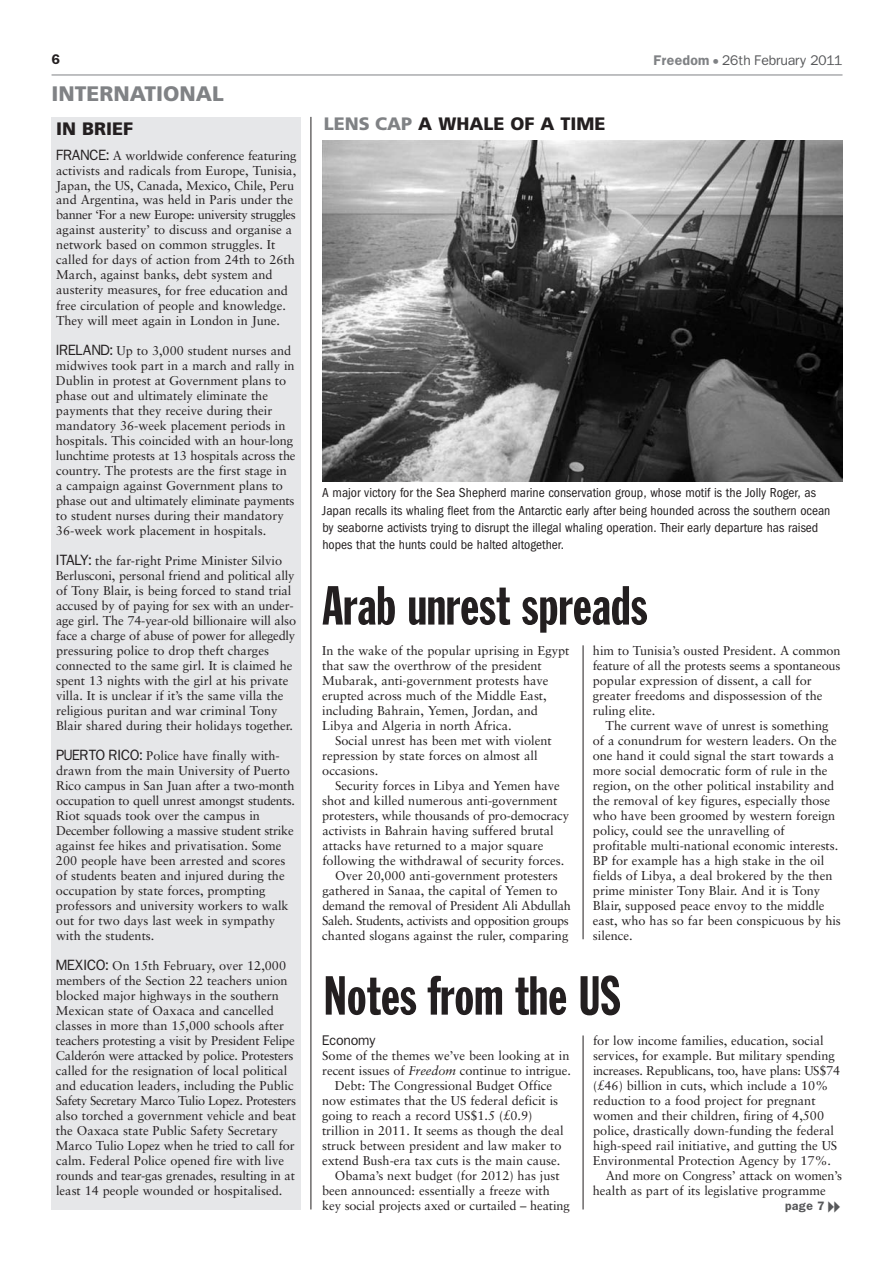
<style>
.page{position:relative;width:894px;height:1264px;background:#fff}
.page>*{position:absolute;margin:0;border:0;box-sizing:border-box;transform-origin:0 0}
.t1{font:54px "Franklin Gothic Extra Cond";color:#231f20}
.t2{font:900 21px "Frutiger";color:#808285}
.t3{font:900 18px "Frutiger";color:#231f20}
.t4{font:condensed 13.5px/17.4px "Franklin Gothic";color:#231f20}
.t5{font:12.75px/15px "Sabon";color:#231f20}
.t6{font:12.75px "Sabon";letter-spacing:-.03em;color:#231f20}
.t7{font:12.75px "Sabon";letter-spacing:-.02em;color:#231f20}
.t8{font:12px "Franklin";color:#57585a}
.t9{font:12px "Franklin";color:#231f20}
.t10{font:12px "Franklin Demi";color:#231f20}
.t11{font:10.5px "Franklin Demi";color:#57585a}
.s1{font-family:"Franklin Demi";color:#808285}
.s2{color:#808285}
.s3{font-family:"Franklin"}
.s4{font-style:italic}
</style>
<div class="page">
<hr style="left:52px;top:75px;width:790px;height:1px;background:#808285">
<div style="left:52px;top:117px;width:249px;height:1092px;background:#e6e7e9"></div>
<hr style="left:311px;top:117px;width:1px;height:1092px;background:#231f20">
<hr style="left:583px;top:1035px;width:1px;height:174px;background:#231f20">
<img style="left:322px;top:140px;width:521px;height:342px">
<hr style="left:583px;top:645px;width:1px;height:294px;background:#231f20">
<p class="t10" style="left:52px;top:53px;width:10px">6</p>
<p class="t8" style="left:653px;top:54px;width:190px"><span class="s1">Freedom</span> <span class="s2">•</span> 26th February 2011</p>
<h2 class="t2" style="left:51px;top:86px;width:174px">INTERNATIONAL</h2>
<h3 class="t3" style="left:56px;top:121px;width:79px">IN BRIEF</h3>
<p class="t5" style="left:56px;top:149px;width:242px"><span class="s3">FRANCE:</span> A worldwide conference featuring activists and radicals from Europe, Tunisia, Japan, the US, Canada, Mexico, Chile, Peru and Argentina, was held in Paris under the banner ‘For a new Europe: university struggles against austerity’ to discuss and organise a network based on common struggles. It called for days of action from 24th to 26th March, against banks, debt system and austerity measures, for free education and free circulation of people and knowledge.<br>They will meet again in London in June.</p>
<p class="t5" style="left:56px;top:344px;width:241px"><span class="s3">IRELAND:</span> Up to 3,000 student nurses and midwives took part in a march and rally in Dublin in protest at Government plans to phase out and ultimately eliminate the payments that they receive during their mandatory 36-week placement periods in hospitals. This coincided with an hour-long lunchtime protests at 13 hospitals across the country. The protests are the first stage in a campaign against Government plans to phase out and ultimately eliminate payments to student nurses during their mandatory 36-week work placement in hospitals.</p>
<p class="t5" style="left:56px;top:554px;width:242px"><span class="s3">ITALY:</span> the far-right Prime Minister Silvio Berlusconi, personal friend and political ally of Tony Blair, is being forced to stand trial accused by of paying for sex with an under - age girl. The 74-year-old billionaire will also face a charge of abuse of power for allegedly pressuring police to drop theft charges connected to the same girl. It is claimed he spent 13 nights with the girl at his private villa. It is unclear if it’s the same villa the religious puritan and war criminal Tony Blair shared during their holidays together.</p>
<p class="t5" style="left:56px;top:749px;width:241px"><span class="s3">PUERTO RICO:</span> Police have finally with - drawn from the main University of Puerto Rico campus in San Juan after a two-month occupation to quell unrest amongst students.<br>Riot squads took over the campus in December following a massive student strike against fee hikes and privatisation. Some 200 people have been arrested and scores of students beaten and injured during the occupation by state forces, prompting professors and university workers to walk out for two days last week in sympathy with the students.</p>
<p class="t5" style="left:56px;top:959px;width:242px"><span class="s3">MEXICO:</span> On 15th February, over 12,000 members of the Section 22 teachers union blocked major highways in the southern Mexican state of Oaxaca and cancelled classes in more than 15,000 schools after teachers protesting a visit by President Felipe Calderón were attacked by police. Protesters called for the resignation of local political and education leaders, including the Public Safety Secretary Marco Tulio Lopez. Protesters also torched a government vehicle and beat the Oaxaca state Public Safety Secretary Marco Tulio Lopez when he tried to call for calm. Federal Police opened fire with live rounds and tear-gas grenades, resulting in at least 14 people wounded or hospitalised.</p>
<h3 class="t3" style="left:324px;top:116px;width:283px"><span class="s2">LENS CAP</span> A WHALE OF A TIME</h3>
<p class="t4" style="left:322px;top:484px;width:510px">A major victory for the Sea Shepherd marine conservation group, whose motif is the Jolly Roger, as Japan recalls its whaling fleet from the Antarctic early after being hounded across the southern ocean by seaborne activists trying to disrupt the illegal whaling operation. Their early departure has raised hopes that the hunts could be halted altogether.</p>
<h1 class="t1" style="left:322px;top:586px;width:327px">Arab unrest spreads</h1>
<p class="t5" style="left:322px;top:644px;width:249px">In the wake of the popular uprising in Egypt that saw the overthrow of the president Mubarak, anti-government protests have erupted across much of the Middle East, including Bahrain, Yemen, Jordan, and Libya and Algeria in north Africa.</p>
<p class="t5" style="left:322px;top:734px;width:231px;text-indent:13px">Social unrest has been met with violent repression by state forces on almost all occasions.</p>
<p class="t5" style="left:335px;top:779px;width:226px">Security forces in Libya and Yemen have</p>
<p class="t5" style="left:322px;top:794px;width:237px">shot and killed numerous anti-government</p>
<p class="t5" style="left:322px;top:809px;width:248px">protesters, while thousands of pro-democracy</p>
<p class="t5" style="left:322px;top:824px;width:233px">activists in Bahrain having suffered brutal</p>
<p class="t5" style="left:322px;top:839px;width:222px">attacks have returned to a major square</p>
<p class="t5" style="left:322px;top:854px;width:243px">following the withdrawal of security forces.</p>
<p class="t5" style="left:335px;top:869px;width:224px">Over 20,000 anti-government protesters</p>
<p class="t5" style="left:322px;top:884px;width:237px">gathered in Sanaa, the capital of Yemen to</p>
<p class="t5" style="left:322px;top:899px;width:250px">demand the removal of President Ali Abdullah</p>
<p class="t6" style="left:322px;top:915px;width:248px">Saleh. Students, activists and opposition groups</p>
<p class="t5" style="left:322px;top:929px;width:248px">chanted slogans against the ruler, comparing</p>
<p class="t5" style="left:593px;top:644px;width:249px">him to Tunisia’s ousted President. A common feature of all the protests seems a spontaneous popular expression of dissent, a call for greater freedoms and dispossession of the ruling elite.</p>
<p class="t5" style="left:593px;top:719px;width:250px;text-indent:13px">The current wave of unrest is something of a conundrum for western leaders. On the one hand it could signal the start towards a more social democratic form of rule in the region, on the other political instability and the removal of key figures, especially those who have been groomed by western foreign policy, could see the unravelling of profitable multi-national economic interests.<br>BP for example has a high stake in the oil fields of Libya, a deal brokered by the then prime minister Tony Blair. And it is Tony Blair, supposed peace envoy to the middle east, who has so far been conspicuous by his silence.</p>
<h1 class="t1" style="left:324px;top:976px;width:298px">Notes from the US</h1>
<p class="t9" style="left:322px;top:1033px;width:55px">Economy</p>
<p class="t5" style="left:322px;top:1049px;width:249px">Some of the themes we’ve been looking at in</p>
<p class="t5" style="left:322px;top:1064px;width:250px">recent issues of <span class="s4">Freedom</span> continue to intrigue.</p>
<p class="t5" style="left:335px;top:1079px;width:219px">Debt: The Congressional Budget Office</p>
<p class="t5" style="left:322px;top:1094px;width:238px">now estimates that the US federal deficit is</p>
<p class="t5" style="left:322px;top:1109px;width:212px">going to reach a record US$1.5 (£0.9)</p>
<p class="t5" style="left:322px;top:1124px;width:243px">trillion in 2011. It seems as though the deal</p>
<p class="t5" style="left:322px;top:1139px;width:241px">struck between president and law maker to</p>
<p class="t5" style="left:322px;top:1154px;width:240px">extend Bush-era tax cuts is the main cause.</p>
<p class="t5" style="left:335px;top:1169px;width:226px">Obama’s next budget (for 2012) has just</p>
<p class="t5" style="left:322px;top:1184px;width:229px">been announced: essentially a freeze with</p>
<p class="t5" style="left:322px;top:1199px;width:249px">key social projects axed or curtailed – heating</p>
<p class="t5" style="left:593px;top:1034px;width:232px">for low income families, education, social</p>
<p class="t5" style="left:593px;top:1049px;width:243px">services, for example. But military spending</p>
<p class="t7" style="left:593px;top:1065px;width:249px">increases. Republicans, too, have plans: US$74</p>
<p class="t5" style="left:593px;top:1079px;width:236px">(£46) billion in cuts, which include a 10%</p>
<p class="t5" style="left:593px;top:1094px;width:224px">reduction to a food project for pregnant</p>
<p class="t5" style="left:593px;top:1109px;width:232px">women and their children, firing of 4,500</p>
<p class="t5" style="left:593px;top:1124px;width:242px">police, drastically down-funding the federal</p>
<p class="t5" style="left:593px;top:1139px;width:246px">high-speed rail initiative, and gutting the US</p>
<p class="t5" style="left:593px;top:1154px;width:239px">Environmental Protection Agency by 17%.</p>
<p class="t5" style="left:606px;top:1169px;width:238px">And more on Congress’ attack on women’s</p>
<p class="t5" style="left:593px;top:1184px;width:234px">health as part of its legislative programme</p>
<p class="t11" style="left:785px;top:1200px;width:41px">page 7</p>
</div>
